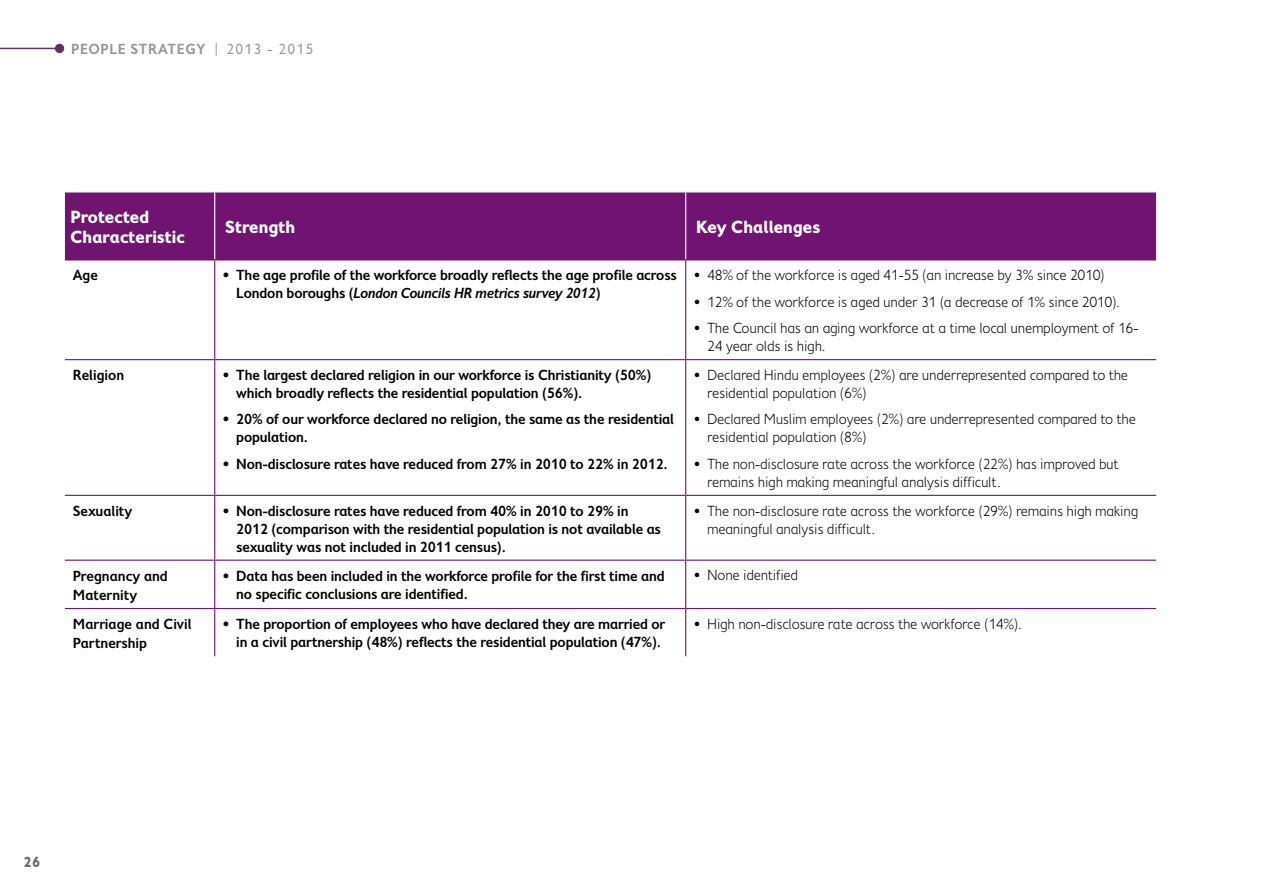
<style>
.page{position:relative;width:1263px;height:893px;background:#fff}
.page>*{position:absolute;margin:0;border:0;box-sizing:border-box;transform-origin:0 0}
.t1{font:700 18px/19.5px "Fiendstar";letter-spacing:-.01em;color:#fff}
.t2{font:600 15px/18px "Fiendstar";letter-spacing:-.02em;color:#000}
.t3{font:300 15px/18px "Fiendstar";letter-spacing:-.02em;color:#000}
.t4{font:600 15px "Fiendstar";letter-spacing:.03em;color:#939598}
.t5{font:700 15px "Fiendstar";color:#6d6e71}
.s1{font-weight:400}
.s2{font-style:italic}
</style>
<div class="page">
<hr style="left:0;top:48px;width:60px;height:1px;background:#622e65">
<div style="left:55px;top:44px;width:9px;height:9px;background:#622e65;border-radius:50%"></div>
<div style="left:55px;top:44px;width:9px;height:9px;border:1px solid #622e65;border-radius:50%"></div>
<div style="left:65px;top:192px;width:1091px;height:67px;background:#711471"></div>
<hr style="left:214px;top:192px;width:1px;height:67px;background:#fff">
<hr style="left:685px;top:192px;width:1px;height:67px;background:#fff">
<hr style="left:65px;top:259px;width:150px;height:1px;background:#711471">
<hr style="left:65px;top:359px;width:150px;height:1px;background:#711471">
<hr style="left:215px;top:359px;width:471px;height:1px;background:#711471">
<hr style="left:686px;top:359px;width:470px;height:1px;background:#711471">
<hr style="left:65px;top:495px;width:150px;height:1px;background:#711471">
<hr style="left:215px;top:495px;width:471px;height:1px;background:#711471">
<hr style="left:686px;top:495px;width:470px;height:1px;background:#711471">
<hr style="left:65px;top:560px;width:150px;height:1px;background:#711471">
<hr style="left:215px;top:560px;width:471px;height:1px;background:#711471">
<hr style="left:686px;top:560px;width:470px;height:1px;background:#711471">
<hr style="left:65px;top:608px;width:150px;height:1px;background:#711471">
<hr style="left:215px;top:608px;width:471px;height:1px;background:#711471">
<hr style="left:686px;top:608px;width:470px;height:1px;background:#711471">
<hr style="left:215px;top:259px;width:471px;height:1px;background:#711471">
<hr style="left:214px;top:260px;width:1px;height:99px;background:#711471">
<hr style="left:686px;top:259px;width:470px;height:1px;background:#711471">
<hr style="left:685px;top:260px;width:1px;height:99px;background:#711471">
<hr style="left:214px;top:360px;width:1px;height:135px;background:#711471">
<hr style="left:214px;top:496px;width:1px;height:64px;background:#711471">
<hr style="left:214px;top:561px;width:1px;height:47px;background:#711471">
<hr style="left:685px;top:360px;width:1px;height:135px;background:#711471">
<hr style="left:685px;top:496px;width:1px;height:64px;background:#711471">
<hr style="left:685px;top:561px;width:1px;height:47px;background:#711471">
<hr style="left:214px;top:609px;width:1px;height:47px;background:#711471">
<hr style="left:685px;top:609px;width:1px;height:47px;background:#711471">
<p class="t4" style="left:71px;top:41px;width:243px">People Strategy <span class="s1">| 2013 - 2015</span></p>
<p class="t1" style="left:70px;top:207px;width:116px">Protected<br>Characteristic</p>
<p class="t1" style="left:225px;top:217px;width:72px">Strength</p>
<p class="t1" style="left:696px;top:217px;width:126px">Key Challenges</p>
<p class="t2" style="left:73px;top:266px;width:27px">Age</p>
<p class="t2" style="left:236px;top:266px;width:442px;text-indent:-13px">• The age profile of the workforce broadly reflects the age profile across<br>London boroughs (<span class="s2">London Councils HR metrics survey 2012</span>)</p>
<p class="t3" style="left:694px;top:266px;width:412px">• 48% of the workforce is aged 41-55 (an increase by 3% since 2010)</p>
<p class="t3" style="left:694px;top:293px;width:427px">• 12% of the workforce is aged under 31 (a decrease of 1% since 2010).</p>
<p class="t3" style="left:707px;top:319px;width:433px;text-indent:-13px">• The Council has an aging workforce at a time local unemployment of 16-<br>24 year olds is high.</p>
<p class="t2" style="left:73px;top:366px;width:53px">Religion</p>
<p class="t2" style="left:236px;top:366px;width:417px;text-indent:-13px">• The largest declared religion in our workforce is Christianity (50%) which broadly reflects the residential population (56%).</p>
<p class="t2" style="left:236px;top:410px;width:439px;text-indent:-13px">• 20% of our workforce declared no religion, the same as the residential population.</p>
<p class="t2" style="left:223px;top:455px;width:446px">• Non-disclosure rates have reduced from 27% in 2010 to 22% in 2012.</p>
<p class="t3" style="left:707px;top:366px;width:422px;text-indent:-13px">• Declared Hindu employees (2%) are underrepresented compared to the residential population (6%)</p>
<p class="t3" style="left:707px;top:410px;width:430px;text-indent:-13px">• Declared Muslim employees (2%) are underrepresented compared to the residential population (8%)</p>
<p class="t3" style="left:707px;top:455px;width:413px;text-indent:-13px">• The non-disclosure rate across the workforce (22%) has improved but remains high making meaningful analysis difficult.</p>
<p class="t2" style="left:73px;top:501px;width:61px">Sexuality</p>
<p class="t2" style="left:236px;top:501px;width:426px;text-indent:-13px">• Non-disclosure rates have reduced from 40% in 2010 to 29% in<br>2012 (comparison with the residential population is not available as sexuality was not included in 2011 census).</p>
<p class="t3" style="left:707px;top:501px;width:433px;text-indent:-13px">• The non-disclosure rate across the workforce (29%) remains high making meaningful analysis difficult.</p>
<p class="t2" style="left:73px;top:566px;width:97px;line-height:19.5px">Pregnancy and<br>Maternity</p>
<p class="t2" style="left:236px;top:566px;width:430px;text-indent:-13px">• Data has been included in the workforce profile for the first time and no specific conclusions are identified.</p>
<p class="t3" style="left:694px;top:566px;width:105px">• None identified</p>
<p class="t2" style="left:73px;top:614px;width:120px;line-height:19.5px">Marriage and Civil<br>Partnership</p>
<p class="t2" style="left:223px;top:615px;width:444px;text-align:center">• The proportion of employees who have declared they are married or in a civil partnership (48%) reflects the residential population (47%).</p>
<p class="t3" style="left:694px;top:615px;width:329px">• High non-disclosure rate across the workforce (14%).</p>
<p class="t5" style="left:23px;top:853px;width:18px">26</p>
</div>
